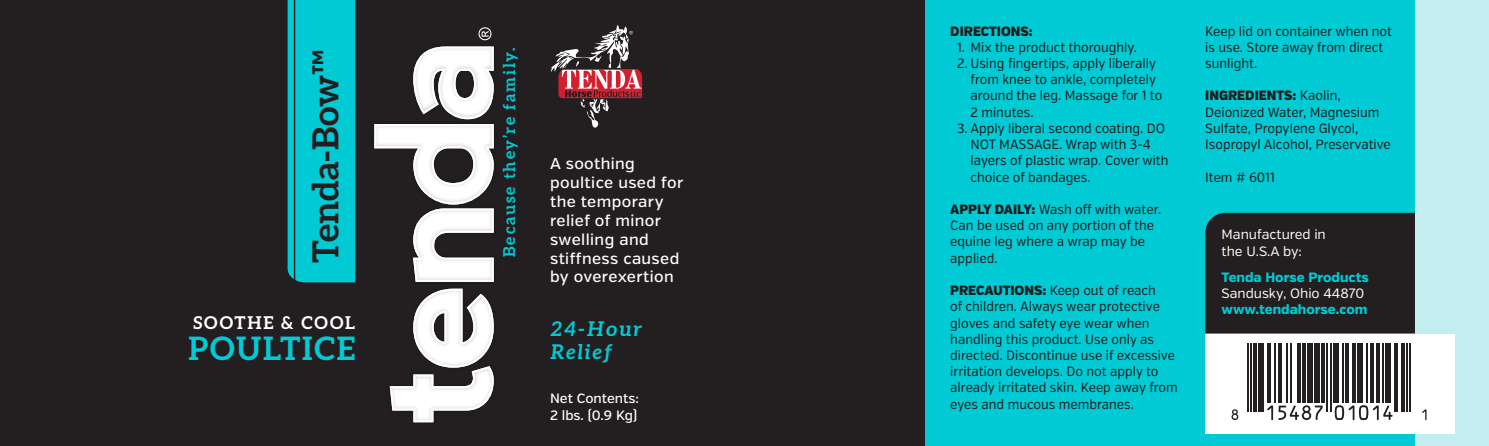
<style>
.page{position:relative;width:1489px;height:446px;background:#fff}
.page>*{position:absolute;margin:0;border:0;box-sizing:border-box;transform-origin:0 0}
.t1{font:700 36px "Aleo";color:#231f20}
.t2{font:700 32.4px "Aleo";letter-spacing:.05em;color:#00cad4}
.t3{font:italic 700 20.25px/22.5px "Aleo";letter-spacing:.1em;color:#00cad4}
.t4{font:700 17.55px "Aleo";letter-spacing:.1em;color:#fff}
.t5{font:700 16.43px "Aleo";letter-spacing:.1em;color:#00cad4}
.t6{font:500 15.75px/18.9px "Verb";letter-spacing:.025em;color:#fff}
.t7{font:13.5px/16.2px "Verb Cond";color:#231f20}
.t8{font:800 13.5px/16.2px "Verb";color:#00cad4}
.t9{font:13.5px/16.2px "Verb";color:#fff}
.t10{font:500 13.5px/16.2px "Verb";color:#fff}
.t11{font:900 13.5px "Verb Cond";color:#231f20}
.s1{font-weight:900}
.s2{font-weight:400;color:#fff}
</style>
<div class="page">
<div style="left:0;top:0;width:1488px;height:446px;background:#231f20"></div>
<div style="left:287px;top:0;width:68px;height:282px;background:#00cad4"></div>
<hr style="left:294px;top:0;width:1px;height:290px;background:#231f20">
<div style="left:925px;top:0;width:563px;height:446px;background:#00cad4"></div>
<div style="left:1205px;top:213px;width:210px;height:120px;background:#231f20"></div>
<div style="left:1415px;top:0;width:73px;height:446px;background:#c4edf0"></div>
<div style="left:1205px;top:334px;width:249px;height:99px;background:#fff"></div>
<svg style="left:1238px;top:343px;width:173px;height:75px"></svg>
<svg style="left:1231px;top:409px;width:7px;height:11px"></svg>
<hr style="left:1246px;top:343px;width:2px;height:68px;background:#231f20">
<hr style="left:1250px;top:343px;width:1px;height:68px;background:#231f20">
<hr style="left:1253px;top:343px;width:4px;height:68px;background:#231f20">
<div style="left:1258px;top:343px;width:6px;height:68px;background:#231f20"></div>
<hr style="left:1267px;top:343px;width:4px;height:60px;background:#231f20">
<hr style="left:1274px;top:343px;width:2px;height:60px;background:#231f20">
<svg style="left:1277px;top:343px;width:4px;height:60px"></svg>
<hr style="left:1286px;top:343px;width:2px;height:60px;background:#231f20">
<hr style="left:1290px;top:343px;width:1px;height:60px;background:#231f20">
<svg style="left:1296px;top:343px;width:4px;height:60px"></svg>
<hr style="left:1302px;top:343px;width:3px;height:60px;background:#231f20">
<div style="left:1307px;top:343px;width:5px;height:60px;background:#231f20"></div>
<svg style="left:1267px;top:405px;width:55px;height:15px"></svg>
<div style="left:1314px;top:343px;width:5px;height:60px;background:#231f20"></div>
<hr style="left:1321px;top:343px;width:3px;height:60px;background:#231f20">
<hr style="left:1326px;top:343px;width:2px;height:68px;background:#231f20">
<hr style="left:1329px;top:343px;width:2px;height:68px;background:#231f20">
<div style="left:1333px;top:343px;width:5px;height:60px;background:#231f20"></div>
<hr style="left:1341px;top:343px;width:2px;height:60px;background:#231f20">
<hr style="left:1345px;top:343px;width:4px;height:60px;background:#231f20">
<hr style="left:1352px;top:343px;width:3px;height:60px;background:#231f20">
<div style="left:1357px;top:343px;width:5px;height:60px;background:#231f20"></div>
<hr style="left:1366px;top:343px;width:1px;height:60px;background:#231f20">
<svg style="left:1369px;top:343px;width:4px;height:60px"></svg>
<hr style="left:1376px;top:343px;width:4px;height:60px;background:#231f20">
<svg style="left:1334px;top:405px;width:58px;height:15px"></svg>
<hr style="left:1381px;top:343px;width:2px;height:60px;background:#231f20">
<div style="left:1385px;top:343px;width:5px;height:60px;background:#231f20"></div>
<svg style="left:1393px;top:343px;width:4px;height:68px"></svg>
<svg style="left:1400px;top:343px;width:4px;height:68px"></svg>
<hr style="left:1406px;top:343px;width:1px;height:68px;background:#231f20">
<hr style="left:1409px;top:343px;width:2px;height:68px;background:#231f20">
<svg style="left:1422px;top:409px;width:4px;height:11px"></svg>
<svg style="left:550px;top:25px;width:93px;height:103px"></svg>
<svg style="left:478px;top:27px;width:13px;height:13px"></svg>
<svg style="left:390px;top:288px;width:104px;height:134px"></svg>
<svg style="left:374px;top:46px;width:120px;height:236px"></svg>
<p class="t1" style="left:305px;top:263px;width:215px;rotate:-90deg">Tenda-Bow™</p>
<p class="t4" style="left:193px;top:312px;width:163px">SOOTHE &amp; COOL</p>
<p class="t2" style="left:188px;top:330px;width:168px">POULTICE</p>
<p class="t5" style="left:500px;top:257px;width:211px;rotate:-90deg">Because they’re family.</p>
<p class="t6" style="left:550px;top:154px;width:135px">A soothing poultice used for the temporary relief of minor swelling and stiffness caused by overexertion</p>
<p class="t3" style="left:550px;top:317px;width:94px">24-Hour<br>Relief</p>
<p class="t10" style="left:550px;top:390px;width:90px">Net Contents:<br>2 lbs. (0.9 Kg)</p>
<p class="t11" style="left:950px;top:23px;width:84px">DIRECTIONS:</p>
<p class="t7" style="left:957px;top:39px;width:182px">1. Mix the product thoroughly.</p>
<p class="t7" style="left:970px;top:55px;width:193px;text-indent:-14px">2. Using fingertips, apply liberally from knee to ankle, completely around the leg. Massage for 1 to<br>2 minutes.</p>
<p class="t7" style="left:970px;top:120px;width:199px;text-indent:-14px">3. Apply liberal second coating. DO<br>NOT MASSAGE. Wrap with 3-4 layers of plastic wrap. Cover with choice of bandages.</p>
<p class="t7" style="left:950px;top:201px;width:212px"><span class="s1">APPLY DAILY:</span> Wash off with water.<br>Can be used on any portion of the equine leg where a wrap may be applied.</p>
<p class="t7" style="left:950px;top:282px;width:229px"><span class="s1">PRECAUTIONS:</span> Keep out of reach<br>of children. Always wear protective gloves and safety eye wear when handling this product. Use only as directed. Discontinue use if excessive irritation develops. Do not apply to already irritated skin. Keep away from eyes and mucous membranes.</p>
<p class="t7" style="left:1205px;top:23px;width:188px">Keep lid on container when not is use. Store away from direct sunlight.</p>
<p class="t7" style="left:1205px;top:88px;width:187px"><span class="s1">INGREDIENTS:</span> Kaolin,<br>Deionized Water, Magnesium<br>Sulfate, Propylene Glycol,<br>Isopropyl Alcohol, Preservative</p>
<p class="t7" style="left:1205px;top:169px;width:71px">Item # 6011</p>
<p class="t9" style="left:1221px;top:227px;width:106px">Manufactured in the U.S.A by:</p>
<p class="t8" style="left:1221px;top:269px;width:149px">Tenda Horse Products<br><span class="s2">Sandusky, Ohio 44870 </span>www.tendahorse.com</p>
</div>
